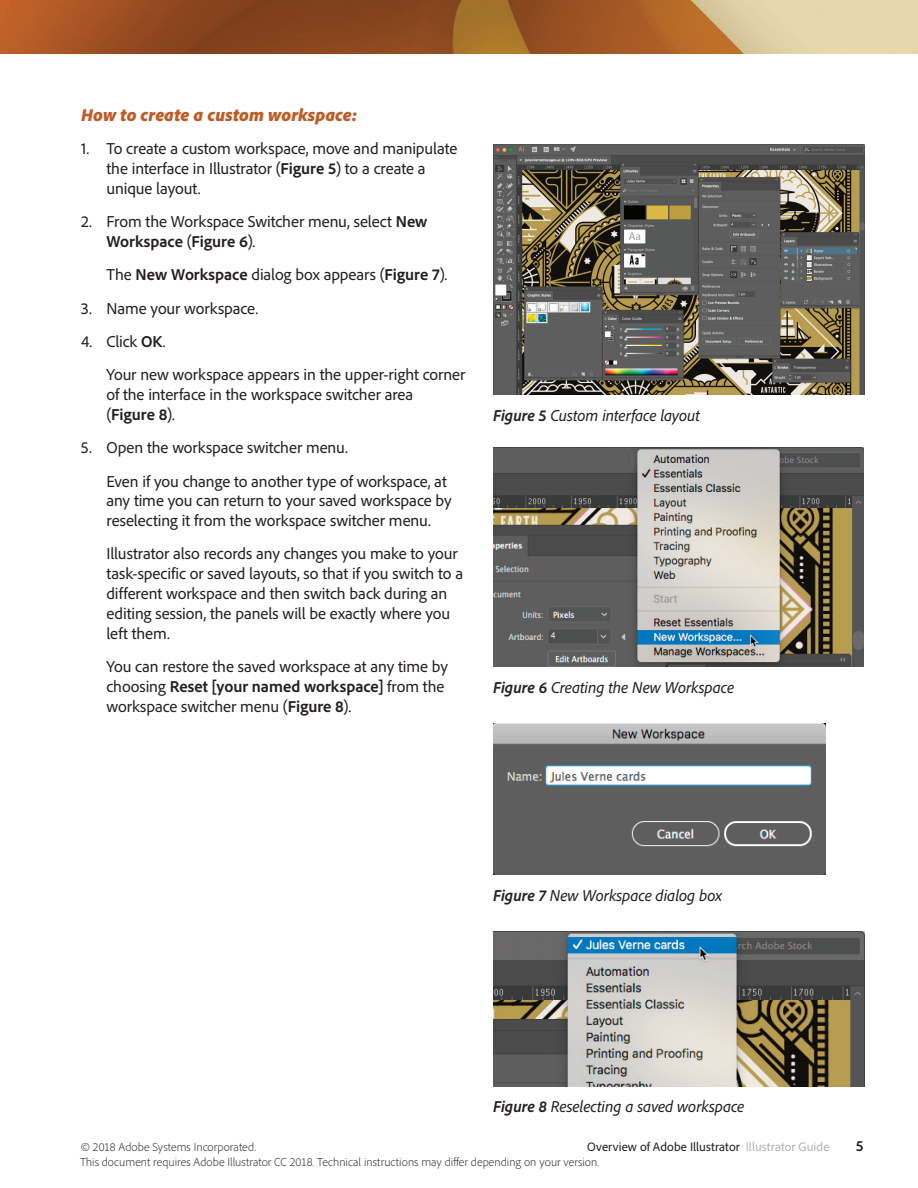
<style>
.page{position:relative;width:918px;height:1188px;background:#fff}
.page>*{position:absolute;margin:0;border:0;box-sizing:border-box;transform-origin:0 0}
.t1{font:italic 900 18px "Adobe Clean";color:#be5c27}
.t2{font:16.5px/19.8px "Adobe Clean";letter-spacing:-.005em;color:#231f20}
.t3{font:italic 16.5px "Adobe Clean";letter-spacing:-.005em;color:#231f20}
.t4{font:700 semi-condensed 15px "Adobe Clean";color:#231f20}
.t5{font:12.75px "Adobe Clean";letter-spacing:.005em;color:#231f20}
.t6{font:300 12px "Adobe Clean";letter-spacing:.005em;color:#231f20}
.s1{font-weight:700}
.s2{color:#b3b2b1}
</style>
<div class="page">
<img style="left:0;top:0;width:918px;height:54px">
<img style="left:493px;top:724px;width:333px;height:150px">
<img style="left:493px;top:932px;width:371px;height:154px">
<img style="left:494px;top:447px;width:370px;height:219px">
<img style="left:493px;top:145px;width:371px;height:250px">
<p class="t1" style="left:81px;top:103px;width:278px">How to create a custom workspace:</p>
<p class="t2" style="left:106px;top:138px;width:352px;text-indent:-25px">1. To create a custom workspace, move and manipulate the interface in Illustrator (<span class="s1">Figure 5</span>) to a create a unique layout.</p>
<p class="t2" style="left:106px;top:211px;width:322px;text-indent:-25px">2. From the Workspace Switcher menu, select <span class="s1">New<br>Workspace</span> (<span class="s1">Figure 6</span>).</p>
<p class="t2" style="left:106px;top:264px;width:342px">The <span class="s1">New Workspace</span> dialog box appears (<span class="s1">Figure 7</span>).</p>
<p class="t2" style="left:81px;top:298px;width:179px">3. Name your workspace.</p>
<p class="t2" style="left:106px;top:324px;width:361px;line-height:33.3px;text-indent:-25px">4. Click <span class="s1">OK</span>.<br>Your new workspace appears in the upper-right corner</p>
<p class="t2" style="left:106px;top:384px;width:308px">of the interface in the workspace switcher area (<span class="s1">Figure 8</span>).</p>
<p class="t2" style="left:106px;top:431px;width:342px;line-height:33.3px;text-indent:-25px">5. Open the workspace switcher menu.<br>Even if you change to another type of workspace, at</p>
<p class="t2" style="left:106px;top:490px;width:347px">any time you can return to your saved workspace by reselecting it from the workspace switcher menu.</p>
<p class="t2" style="left:106px;top:543px;width:358px">Illustrator also records any changes you make to your task-specific or saved layouts, so that if you switch to a different workspace and then switch back during an editing session, the panels will be exactly where you left them.</p>
<p class="t2" style="left:106px;top:656px;width:343px">You can restore the saved workspace at any time by choosing <span class="s1">Reset [your named workspace]</span> from the workspace switcher menu (<span class="s1">Figure 8</span>).</p>
<p class="t3" style="left:493px;top:405px;width:208px"><span class="s1">Figure 5</span> Custom interface layout</p>
<p class="t3" style="left:493px;top:677px;width:243px"><span class="s1">Figure 6</span> Creating the New Workspace</p>
<p class="t3" style="left:493px;top:885px;width:231px"><span class="s1">Figure 7</span> New Workspace dialog box</p>
<p class="t3" style="left:493px;top:1096px;width:253px"><span class="s1">Figure 8</span> Reselecting a saved workspace</p>
<p class="t6" style="left:81px;top:1139px;width:177px">© 2018 Adobe Systems Incorporated.</p>
<p class="t5" style="left:587px;top:1139px;width:244px">Overview of Adobe Illustrator <span class="s2">Illustrator Guide</span></p>
<p class="t4" style="left:856px;top:1137px;width:9px">5</p>
<p class="t6" style="left:80px;top:1154px;width:521px">This document requires Adobe Illustrator CC 2018. Technical instructions may differ depending on your version.</p>
</div>
